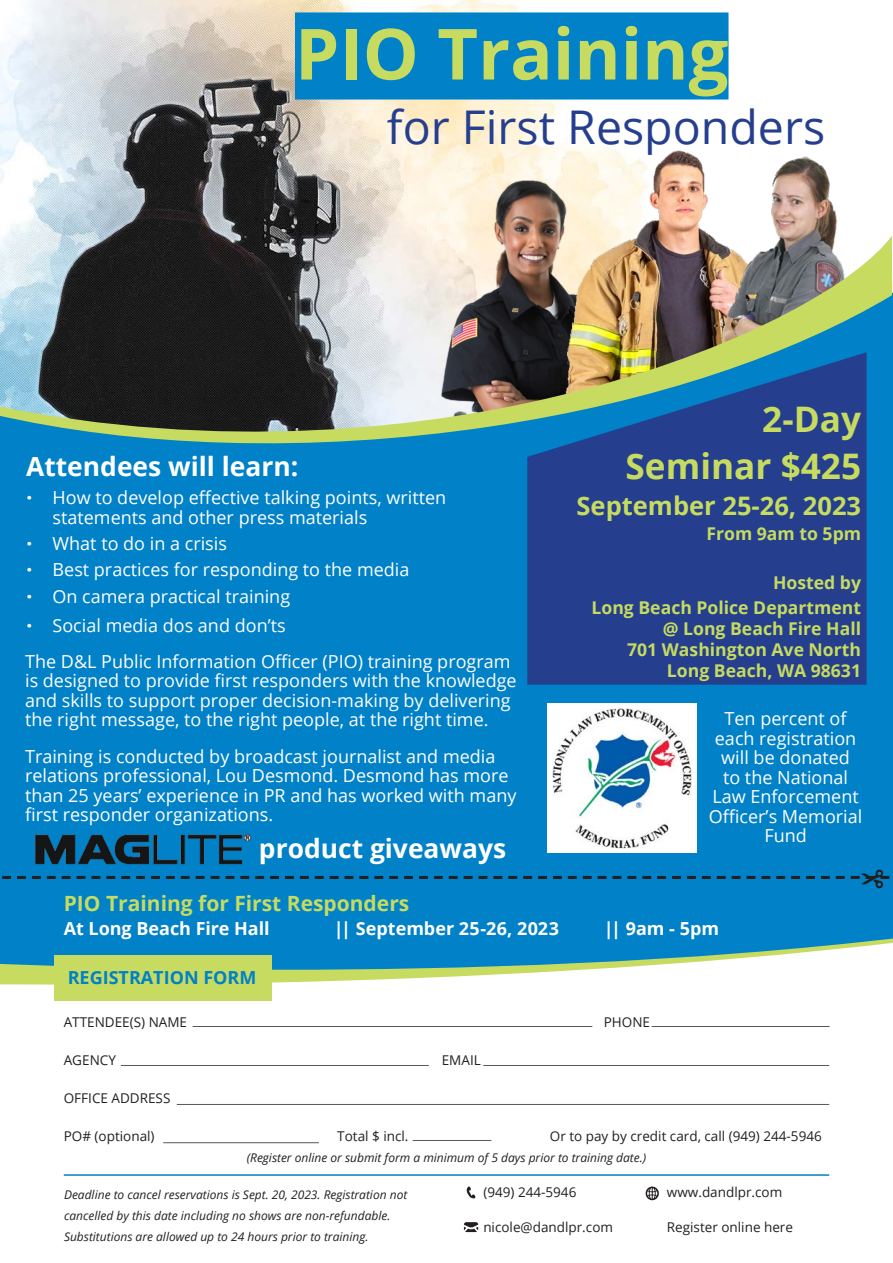
<style>
.page{position:relative;width:893px;height:1263px;background:#fff}
.page>*{position:absolute;margin:0;border:0;box-sizing:border-box;transform-origin:0 0}
.headline_block{font:700 70.65px "Open Sans";color:#c6db5f}
.headline{font:46.5px "Open Sans";color:#253f8e}
.headline-2{font:700 35.25px "Open Sans";color:#c6db5f}
.body_text{font:700 26.4px "Open Sans";color:#fff}
.headline-3{font:700 25.5px "Open Sans";color:#c6db5f}
.headline-4{font:700 21px "Open Sans";color:#c6db5f}
.t1{font:700 19.5px "Raleway";color:#0081c8}
.t2{font:18px/19.5px "Open Sans";color:#fff}
.headline-5{font:700 18px "Open Sans";color:#fff}
.body_text-2{font:700 18px "Open Sans";color:#0081c8}
.headline-6{font:700 17.55px "Open Sans";color:#c6db5f}
.registration_form{font:13.5px "Open Sans";color:#231f20}
.body_text-3{font:13.5px "Open Sans";color:#231f20}
.registration_form-2{font:italic 12px/21px "Open Sans";color:#231f20}
.s1{font-family:"Raleway";font-weight:700}
</style>
<div class="page">
<div style="left:0;top:932px;width:893px;height:5px;background:#0081c8"></div>
<div style="left:54px;top:955px;width:218px;height:45px;background:#c6db5f"></div>
<svg style="left:0;top:937px;width:893px;height:48px"></svg>
<img style="left:1px;top:0;width:728px;height:235px">
<img style="left:192px;top:92px;width:422px;height:143px">
<img style="left:468px;top:144px;width:139px;height:91px">
<img style="left:607px;top:140px;width:286px;height:152px">
<div style="left:0;top:292px;width:893px;height:640px;background:#0081c8"></div>
<img style="left:0;top:235px;width:892px;height:262px">
<svg style="left:527px;top:352px;width:340px;height:333px;background:#2c4c8c"></svg>
<div style="left:295px;top:12px;width:433px;height:88px;background:#0081c8"></div>
<img style="left:17px;top:821px;width:244px;height:48px">
<img style="left:548px;top:703px;width:149px;height:149px">
<hr style="left:193px;top:1026px;width:399px;height:1px;background:#57585a">
<hr style="left:652px;top:1026px;width:178px;height:1px;background:#57585a">
<hr style="left:177px;top:1104px;width:652px;height:1px;background:#57585a">
<hr style="left:483px;top:1065px;width:346px;height:1px;background:#57585a">
<hr style="left:121px;top:1065px;width:308px;height:1px;background:#57585a">
<svg style="left:466px;top:1186px;width:10px;height:12px"></svg>
<svg style="left:464px;top:1222px;width:14px;height:10px"></svg>
<svg style="left:646px;top:1186px;width:13px;height:14px"></svg>
<hr style="left:64px;top:1174px;width:765px;height:2px;background:#0081c8">
<svg style="left:0;top:869px;width:893px;height:20px;background:#0377b7"></svg>
<hr style="left:163px;top:1142px;width:156px;height:1px;background:#57585a">
<hr style="left:413px;top:1140px;width:78px;height:1px;background:#57585a">
<p class="headline_block" style="left:295px;top:4px;width:435px">PIO Training</p>
<p class="headline" style="left:387px;top:96px;width:440px">for First Responders</p>
<p class="body_text" style="left:26px;top:448px;width:274px">Attendees will learn:</p>
<p class="t2" style="left:53px;top:487px;width:395px;text-indent:-26px"><span class="s1">•</span> How to develop effective talking points, written statements and other press materials</p>
<p class="t2" style="left:26px;top:533px;width:202px"><span class="s1">•</span> What to do in a crisis</p>
<p class="t2" style="left:26px;top:560px;width:385px"><span class="s1">•</span> Best practices for responding to the media</p>
<p class="t2" style="left:26px;top:586px;width:266px"><span class="s1">•</span> On camera practical training</p>
<p class="t2" style="left:26px;top:615px;width:261px"><span class="s1">•</span> Social media dos and don’ts</p>
<p class="t1" style="left:26px;top:643px;width:9px">•</p>
<p class="t2" style="left:25px;top:651px;width:493px">The D&amp;L Public Information Officer (PIO) training program is designed to provide first responders with the knowledge and skills to support proper decision-making by delivering the right message, to the right people, at the right time.</p>
<p class="t2" style="left:25px;top:746px;width:493px">Training is conducted by broadcast journalist and media relations professional, Lou Desmond. Desmond has more than 25 years’ experience in PR and has worked with many first responder organizations.</p>
<p class="body_text" style="left:259px;top:830px;width:249px">product giveaways</p>
<p class="headline-2" style="left:762px;top:394px;width:100px">2-Day</p>
<p class="headline-2" style="left:626px;top:441px;width:237px">Seminar $425</p>
<p class="headline-3" style="left:577px;top:487px;width:286px">September 25-26, 2023</p>
<p class="headline-6" style="left:706px;top:521px;width:156px">From 9am to 5pm</p>
<p class="headline-6" style="left:773px;top:571px;width:90px">Hosted by</p>
<p class="headline-6" style="left:591px;top:596px;width:271px">Long Beach Police Department</p>
<p class="headline-6" style="left:663px;top:617px;width:200px">@ Long Beach Fire Hall</p>
<p class="headline-6" style="left:627px;top:638px;width:235px">701 Washington Ave North</p>
<p class="headline-6" style="left:667px;top:659px;width:196px">Long Beach, WA 98631</p>
<p class="t2" style="left:709px;top:708px;width:155px;text-align:center">Ten percent of each registration will be donated<br>to the National<br>Law Enforcement<br>Officer’s Memorial<br>Fund</p>
<p class="headline-4" style="left:64px;top:888px;width:347px">PIO Training for First Responders</p>
<p class="headline-5" style="left:64px;top:916px;width:207px">At Long Beach Fire Hall</p>
<p class="headline-5" style="left:334px;top:916px;width:227px">|| September 25-26, 2023</p>
<p class="headline-5" style="left:604px;top:916px;width:117px">|| 9am - 5pm</p>
<p class="body_text-2" style="left:68px;top:964px;width:190px">REGISTRATION FORM</p>
<p class="registration_form" style="left:64px;top:1013px;width:125px">ATTENDEE(S) NAME</p>
<p class="registration_form" style="left:604px;top:1013px;width:48px">PHONE</p>
<p class="registration_form" style="left:64px;top:1051px;width:54px">AGENCY</p>
<p class="registration_form" style="left:442px;top:1051px;width:41px">EMAIL</p>
<p class="registration_form" style="left:64px;top:1089px;width:108px">OFFICE ADDRESS</p>
<p class="registration_form" style="left:64px;top:1127px;width:92px">PO# (optional)</p>
<p class="registration_form" style="left:337px;top:1127px;width:73px">Total $ incl.</p>
<p class="registration_form" style="left:550px;top:1127px;width:273px">Or to pay by credit card, call (949) 244-5946</p>
<p class="registration_form-2" style="left:247px;top:1147px;width:401px">(Register online or submit form a minimum of 5 days prior to training date.)</p>
<p class="registration_form-2" style="left:64px;top:1184px;width:345px">Deadline to cancel reservations is Sept. 20, 2023. Registration not cancelled by this date including no shows are non-refundable.<br>Substitutions are allowed up to 24 hours prior to training.</p>
<p class="body_text-3" style="left:483px;top:1183px;width:95px">(949) 244-5946</p>
<p class="body_text-3" style="left:483px;top:1218px;width:131px">nicole@dandlpr.com</p>
<p class="body_text-3" style="left:667px;top:1183px;width:117px">www.dandlpr.com</p>
<p class="body_text-3" style="left:667px;top:1218px;width:128px">Register online here</p>
</div>
